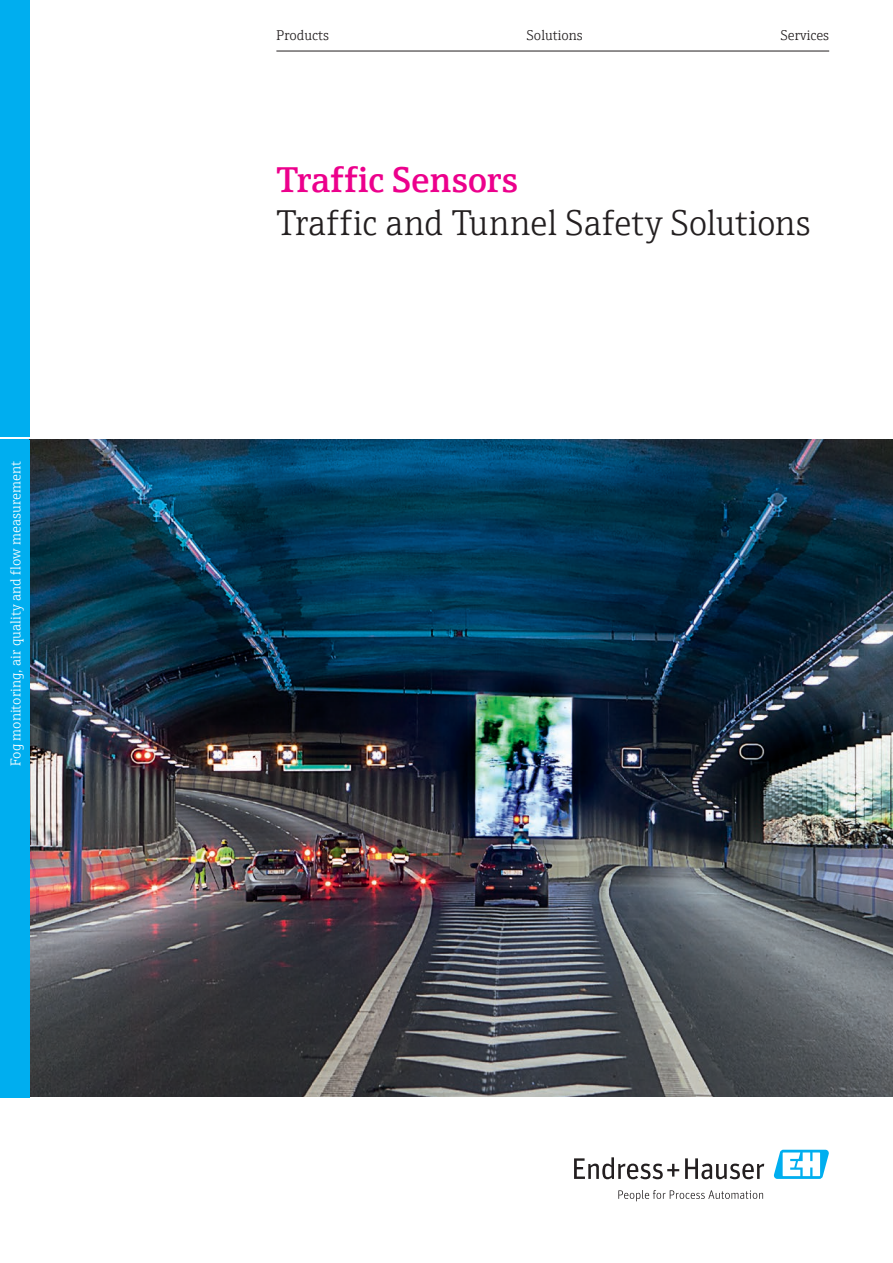
<style>
.page{position:relative;width:893px;height:1263px;background:#fff}
.page>*{position:absolute;margin:0;border:0;box-sizing:border-box;transform-origin:0 0}
.t1{font:300 36px "E+H Serif";color:#231f20}
.t2{font:600 36px "E+H Serif";color:#ec008c}
.t3{font:300 14.25px "E+H Serif";color:#fff}
.t4{font:300 14.25px "E+H Serif";color:#231f20}
</style>
<div class="page">
<svg style="left:574px;top:1157px;width:105px;height:22px"></svg>
<svg style="left:685px;top:1158px;width:79px;height:21px"></svg>
<svg style="left:618px;top:1190px;width:145px;height:11px"></svg>
<svg style="left:773px;top:1150px;width:56px;height:29px"></svg>
<div style="left:0;top:0;width:30px;height:437px;background:#00aeef"></div>
<hr style="left:276px;top:51px;width:553px;height:1px;background:#231f20">
<img style="left:30px;top:439px;width:863px;height:657px">
<div style="left:0;top:440px;width:30px;height:657px;background:#00aeef"></div>
<p class="t3" style="left:5px;top:766px;width:306px;rotate:-90deg">Fog monitoring, air quality and flow measurement</p>
<p class="t4" style="left:276px;top:24px;width:54px">Products</p>
<p class="t4" style="left:527px;top:24px;width:57px">Solutions</p>
<p class="t4" style="left:781px;top:24px;width:50px">Services</p>
<h1 class="t2" style="left:276px;top:152px;width:243px">Traffic Sensors</h1>
<h1 class="t1" style="left:276px;top:196px;width:536px">Traffic and Tunnel Safety Solutions</h1>
</div>
